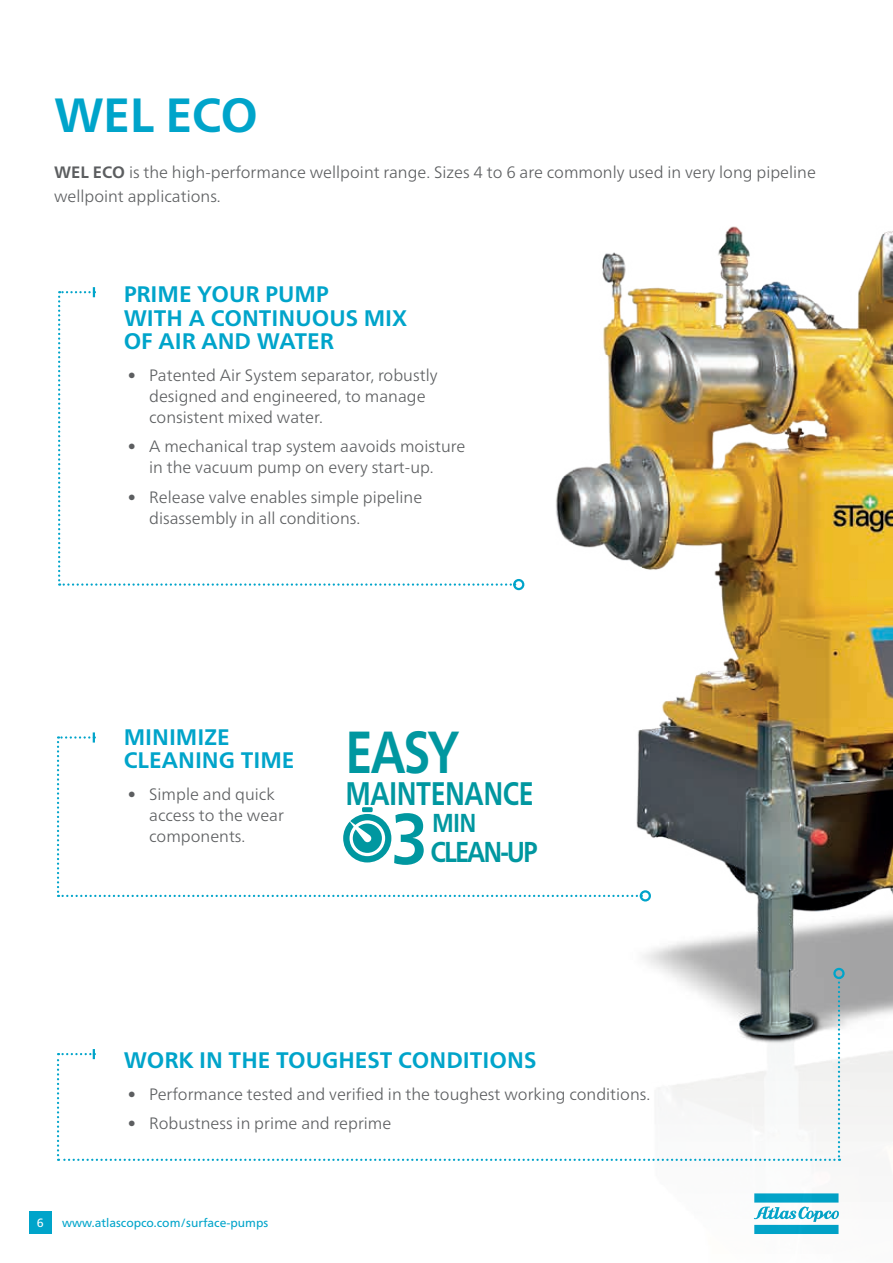
<style>
.page{position:relative;width:893px;height:1263px;background:#fff}
.page>*{position:absolute;margin:0;border:0;box-sizing:border-box;transform-origin:0 0}
.t1{font:700 71.7px "Neue Frutiger World";color:#0097a0;scale:.88 1}
.t2{font:700 59.25px "Neue Frutiger World";color:#0097a0;scale:.81 1}
.t3{font:700 48px "Neue Frutiger World";letter-spacing:-.01em;color:#00a4ca}
.t4{font:700 32.7px "Neue Frutiger World";letter-spacing:-.02em;color:#0097a0;scale:.81 1}
.t5{font:700 28.8px "Neue Frutiger World";letter-spacing:-.08em;color:#0097a0;scale:.88 1}
.t6{font:700 25.95px "Neue Frutiger World";color:#0097a0;scale:.88 1}
.t7{font:700 22.5px/23.5px "Neue Frutiger World";color:#00a4ca}
.t8{font:300 16.5px/21px "Neue Frutiger World";color:#5c5e60}
.t9{font:12px "Neue Frutiger World";color:#00a4ca}
.t10{font:12px "Neue Frutiger World";color:#fff}
.s1{font-weight:700}
</style>
<div class="page">
<div style="left:29px;top:1211px;width:22px;height:23px;background:#00a4ca"></div>
<img style="left:513px;top:226px;width:380px;height:1008px">
<div style="left:640px;top:890px;width:11px;height:11px;border:2px solid #00a4ca;border-radius:50%"></div>
<svg style="left:58px;top:287px;width:457px;height:299px"></svg>
<div style="left:513px;top:579px;width:11px;height:11px;border:2px solid #00a4ca;border-radius:50%"></div>
<div style="left:833px;top:968px;width:12px;height:11px;border:2px solid #00a4ca;border-radius:50%"></div>
<svg style="left:57px;top:977px;width:783px;height:184px"></svg>
<svg style="left:57px;top:732px;width:585px;height:165px"></svg>
<h3 class="t3" style="left:54px;top:73px;width:206px">WEL ECO</h3>
<p class="t8" style="left:54px;top:160px;width:763px;line-height:24px"><span class="s1">WEL ECO</span> is the high-performance wellpoint range. Sizes 4 to 6 are commonly used in very long pipeline wellpoint applications.</p>
<h3 class="t7" style="left:124px;top:282px;width:285px">PRIME YOUR PUMP<br>WITH A CONTINUOUS MIX<br>OF AIR AND WATER</h3>
<p class="t8" style="left:149px;top:364px;width:290px;text-indent:-21px">• Patented Air System separator, robustly designed and engineered, to manage consistent mixed water.</p>
<p class="t8" style="left:149px;top:436px;width:318px;text-indent:-21px">• A mechanical trap system aavoids moisture in the vacuum pump on every start-up.</p>
<p class="t8" style="left:149px;top:486px;width:275px;text-indent:-21px">• Release valve enables simple pipeline disassembly in all conditions.</p>
<h3 class="t7" style="left:124px;top:725px;width:172px">MINIMIZE<br>CLEANING TIME</h3>
<p class="t8" style="left:149px;top:783px;width:136px;text-indent:-21px">• Simple and quick access to the wear components.</p>
<h2 class="t2" style="left:346px;top:700px;width:142px">EASY</h2>
<h3 class="t4" style="left:346px;top:764px;width:234px">MAINTENANCE</h3>
<h1 class="t1" style="left:391px;top:776px;width:44px">3</h1>
<h3 class="t6" style="left:432px;top:800px;width:52px">MIN</h3>
<h3 class="t5" style="left:431px;top:826px;width:123px">CLEAN-UP</h3>
<h3 class="t7" style="left:124px;top:1048px;width:414px">WORK IN THE TOUGHEST CONDITIONS</h3>
<p class="t8" style="left:128px;top:1083px;width:524px">• Performance tested and verified in the toughest working conditions.</p>
<p class="t8" style="left:128px;top:1113px;width:265px">• Robustness in prime and reprime</p>
<p class="t10" style="left:37px;top:1214px;width:8px">6</p>
<p class="t9" style="left:62px;top:1213px;width:208px">www.atlascopco.com/surface-pumps</p>
</div>
